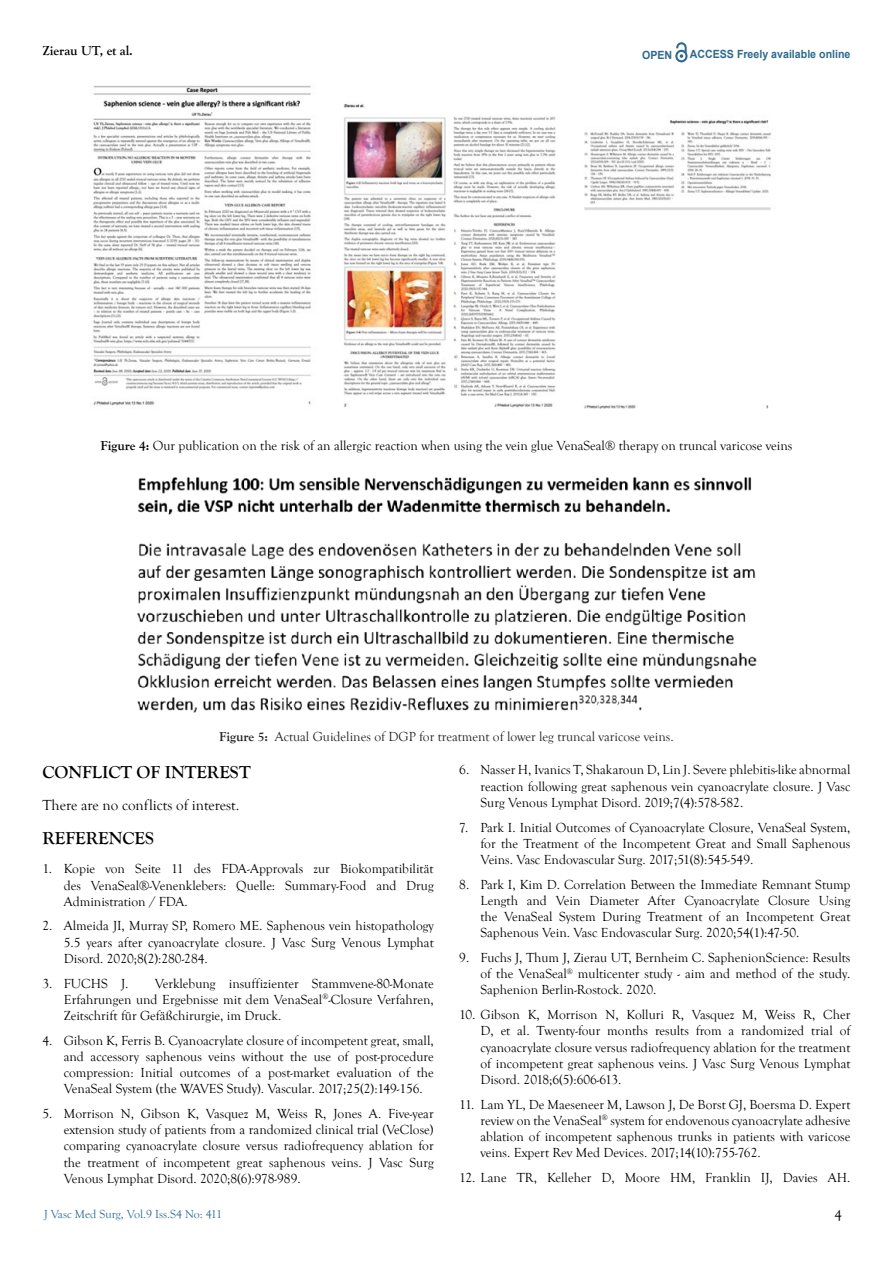
<style>
.page{position:relative;width:893px;height:1263px;background:#fff}
.page>*{position:absolute;margin:0;border:0;box-sizing:border-box;transform-origin:0 0}
.t1{font:700 18px "Goudy Old Style T";color:#000}
.t2{font:15px "Goudy Old Style T";color:#000}
.t3{font:13.5px/16.2px "Goudy Old Style T";color:#000;text-align:justify}
.t4{font:13.5px "Goudy Old Style T";color:#202124}
.t5{font:700 13.5px "Goudy Old Style T";color:#000}
.t6{font:12px "Goudy Old Style T";color:#2c6b8f}
.t7{font:700 11.25px "Arial";color:#2d6a8e;scale:.94 1}
.s1{font-weight:700}
</style>
<div class="page">
<svg style="left:675px;top:43px;width:12px;height:19px"></svg>
<img style="left:93px;top:85px;width:678px;height:324px">
<img style="left:137px;top:477px;width:620px;height:236px">
<p class="t5" style="left:43px;top:43px;width:92px">Zierau UT, et al.</p>
<p class="t7" style="left:642px;top:47px;width:34px">OPEN</p>
<p class="t7" style="left:690px;top:46px;width:172px">ACCESS Freely available online</p>
<p class="t3" style="left:101px;top:438px;width:693px"><span class="s1">Figure 4:</span> Our publication on the risk of an allergic reaction when using the vein glue VenaSeal® therapy on truncal varicose veins</p>
<p class="t4" style="left:219px;top:729px;width:456px"><span class="s1">Figure 5:</span> Actual Guidelines of DGP for treatment of lower leg truncal varicose veins.</p>
<h1 class="t1" style="left:43px;top:762px;width:210px">CONFLICT OF INTEREST</h1>
<p class="t2" style="left:43px;top:797px;width:198px">There are no conflicts of interest.</p>
<h1 class="t1" style="left:43px;top:828px;width:113px">REFERENCES</h1>
<p class="t3" style="left:64px;top:861px;width:371px;text-indent:-21px">1. Kopie von Seite 11 des FDA-Approvals zur Biokompatibilität des VenaSeal®-Venenklebers: Quelle: Summary-Food and Drug Administration / FDA.</p>
<p class="t3" style="left:64px;top:918px;width:371px;text-indent:-21px">2. Almeida JI, Murray SP, Romero ME. Saphenous vein histopathology 5.5 years after cyanoacrylate closure. J Vasc Surg Venous Lymphat Disord. 2020;8(2):280-284.</p>
<p class="t3" style="left:43px;top:975px;width:87px">3. FUCHS J.</p>
<p class="t3" style="left:64px;top:975px;width:371px;text-indent:91px">Verklebung insuffizienter Stammvene-80-Monate Erfahrungen und Ergebnisse mit dem VenaSeal<sup>®</sup>-Closure Verfahren, Zeitschrift für Gefäßchirurgie, im Druck.</p>
<p class="t3" style="left:64px;top:1032px;width:371px;text-indent:-21px">4. Gibson K, Ferris B. Cyanoacrylate closure of incompetent great, small, and accessory saphenous veins without the use of post-procedure compression: Initial outcomes of a post-market evaluation of the VenaSeal System (the WAVES Study). Vascular. 2017;25(2):149-156.</p>
<p class="t3" style="left:64px;top:1106px;width:371px;text-indent:-21px">5. Morrison N, Gibson K, Vasquez M, Weiss R, Jones A. Five-year extension study of patients from a randomized clinical trial (VeClose) comparing cyanoacrylate closure versus radiofrequency ablation for the treatment of incompetent great saphenous veins. J Vasc Surg Venous Lymphat Disord. 2020;8(6):978-989.</p>
<p class="t6" style="left:44px;top:1207px;width:179px">J Vasc Med Surg, Vol.9 Iss.S4 No: 411</p>
<p class="t3" style="left:480px;top:762px;width:371px;text-indent:-21px">6. Nasser H, Ivanics T, Shakaroun D, Lin J. Severe phlebitis-like abnormal reaction following great saphenous vein cyanoacrylate closure. J Vasc Surg Venous Lymphat Disord. 2019;7(4):578-582.</p>
<p class="t3" style="left:480px;top:819px;width:371px;text-indent:-21px">7. Park I. Initial Outcomes of Cyanoacrylate Closure, VenaSeal System, for the Treatment of the Incompetent Great and Small Saphenous Veins. Vasc Endovascular Surg. 2017;51(8):545-549.</p>
<p class="t3" style="left:480px;top:876px;width:371px;text-indent:-21px">8. Park I, Kim D. Correlation Between the Immediate Remnant Stump Length and Vein Diameter After Cyanoacrylate Closure Using the VenaSeal System During Treatment of an Incompetent Great Saphenous Vein. Vasc Endovascular Surg. 2020;54(1):47-50.</p>
<p class="t3" style="left:480px;top:950px;width:371px;text-indent:-21px">9. Fuchs J, Thum J, Zierau UT, Bernheim C. SaphenionScience: Results of the VenaSeal<sup>®</sup> multicenter study - aim and method of the study.<br>Saphenion Berlin-Rostock. 2020.</p>
<p class="t3" style="left:480px;top:1007px;width:371px;text-indent:-21px">10. Gibson K, Morrison N, Kolluri R, Vasquez M, Weiss R, Cher D, et al. Twenty-four months results from a randomized trial of cyanoacrylate closure versus radiofrequency ablation for the treatment of incompetent great saphenous veins. J Vasc Surg Venous Lymphat Disord. 2018;6(5):606-613.</p>
<p class="t3" style="left:480px;top:1096px;width:371px;text-indent:-21px">11. Lam YL, De Maeseneer M, Lawson J, De Borst GJ, Boersma D. Expert review on the VenaSeal<sup>®</sup> system for endovenous cyanoacrylate adhesive ablation of incompetent saphenous trunks in patients with varicose veins. Expert Rev Med Devices. 2017;14(10):755-762.</p>
<p class="t3" style="left:459px;top:1170px;width:393px">12. Lane TR, Kelleher D, Moore HM, Franklin IJ, Davies AH.</p>
<p class="t2" style="left:834px;top:1207px;width:9px">4</p>
</div>
